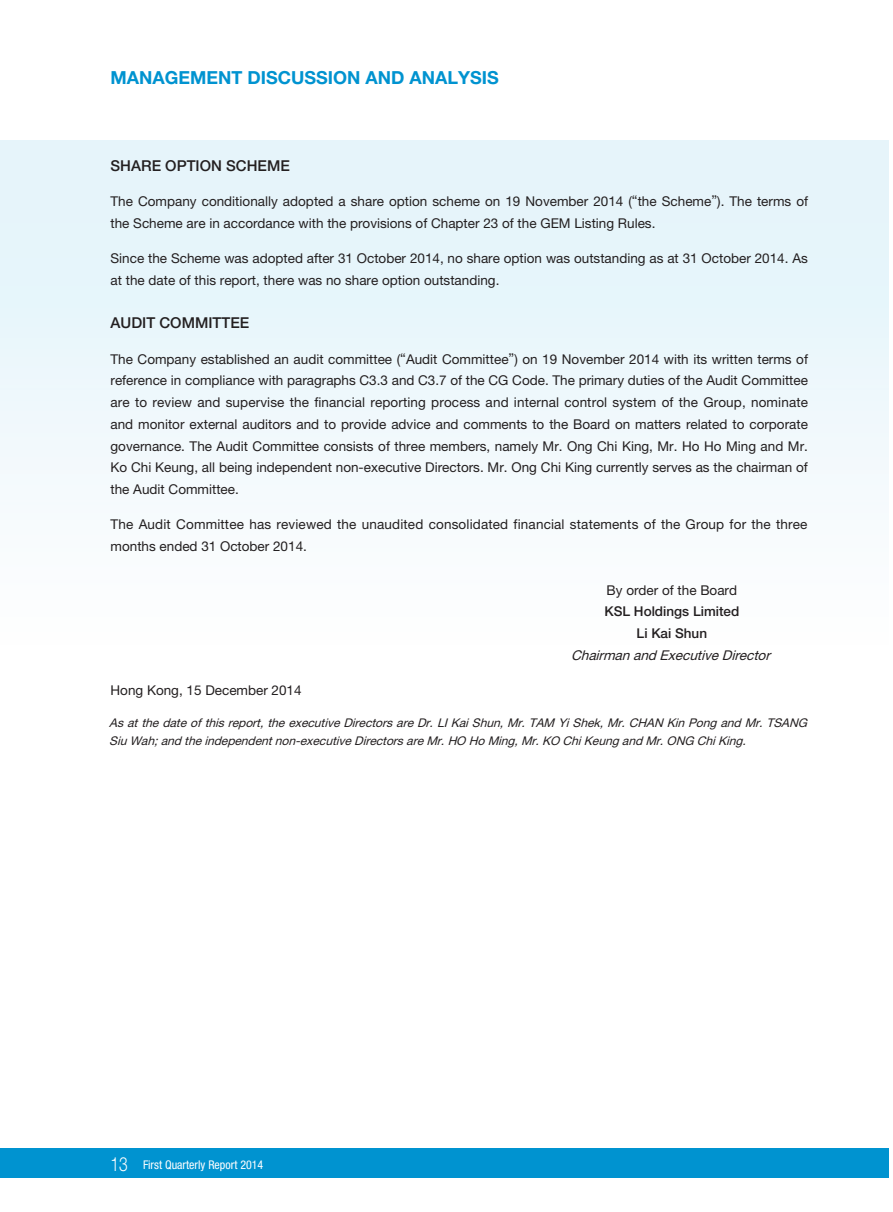
<style>
.page{position:relative;width:893px;height:1212px;background:#fff}
.page>*{position:absolute;margin:0;border:0;box-sizing:border-box;transform-origin:0 0}
.t1{font:700 18px "Helvetica Neue LT Std";color:#0093d0}
._3__標題{font:500 15px "Helvetica Neue LT Std";color:#231f20}
._1__內文{font:13.5px/21.8px "Helvetica Neue LT Std";color:#231f20}
._1__內文-2{font:italic 13.5px "Helvetica Neue LT Std";color:#231f20}
._1__內文-3{font:500 13.5px "Helvetica Neue LT Std";color:#231f20}
._2__附註內文{font:italic 12px/18px "Helvetica Neue LT Std";color:#231f20}
.t2{font:condensed 12px "Helvetica Neue LT Std";color:#fff}
.s1{font-weight:300;font-stretch:normal;font-size:19.5px}
</style>
<div class="page">
<div style="left:0;top:1148px;width:889px;height:30px;background:#0093d0"></div>
<div style="left:0;top:140px;width:889px;height:552px;background:linear-gradient(to bottom,#e1f2f9,#fff)"></div>
<h1 class="t1" style="left:111px;top:67px;width:390px">MANAGEMENT DISCUSSION AND ANALYSIS</h1>
<p class="_3__標題" style="left:111px;top:156px;width:181px">SHARE OPTION SCHEME</p>
<p class="_1__內文" style="left:111px;top:190px;width:699px">The Company conditionally adopted a share option scheme on 19 November 2014 (“the Scheme”). The terms of the Scheme are in accordance with the provisions of Chapter 23 of the GEM Listing Rules.</p>
<p class="_1__內文" style="left:111px;top:247px;width:699px">Since the Scheme was adopted after 31 October 2014, no share option was outstanding as at 31 October 2014. As at the date of this report, there was no share option outstanding.</p>
<p class="_3__標題" style="left:111px;top:314px;width:140px">AUDIT COMMITTEE</p>
<p class="_1__內文" style="left:111px;top:348px;width:699px;text-align:justify">The Company established an audit committee (“Audit Committee”) on 19 November 2014 with its written terms of reference in compliance with paragraphs C3.3 and C3.7 of the CG Code. The primary duties of the Audit Committee are to review and supervise the financial reporting process and internal control system of the Group, nominate and monitor external auditors and to provide advice and comments to the Board on matters related to corporate governance. The Audit Committee consists of three members, namely Mr. Ong Chi King, Mr. Ho Ho Ming and Mr.<br>Ko Chi Keung, all being independent non-executive Directors. Mr. Ong Chi King currently serves as the chairman of the Audit Committee.</p>
<p class="_1__內文" style="left:111px;top:513px;width:698px">The Audit Committee has reviewed the unaudited consolidated financial statements of the Group for the three months ended 31 October 2014.</p>
<p class="_1__內文" style="left:607px;top:579px;width:132px">By order of the Board</p>
<p class="_1__內文-3" style="left:604px;top:603px;width:136px">KSL Holdings Limited</p>
<p class="_1__內文-3" style="left:637px;top:625px;width:72px">Li Kai Shun</p>
<p class="_1__內文-2" style="left:571px;top:647px;width:204px">Chairman and Executive Director</p>
<p class="_1__內文" style="left:111px;top:679px;width:193px">Hong Kong, 15 December 2014</p>
<p class="_2__附註內文" style="left:109px;top:713px;width:703px">As at the date of this report, the executive Directors are Dr. LI Kai Shun, Mr. TAM Yi Shek, Mr. CHAN Kin Pong and Mr. TSANG<br>Siu Wah; and the independent non-executive Directors are Mr. HO Ho Ming, Mr. KO Chi Keung and Mr. ONG Chi King.</p>
<p class="t2" style="left:111px;top:1157px;width:154px"><span class="s1">13</span> First Quarterly Report 2014</p>
</div>
